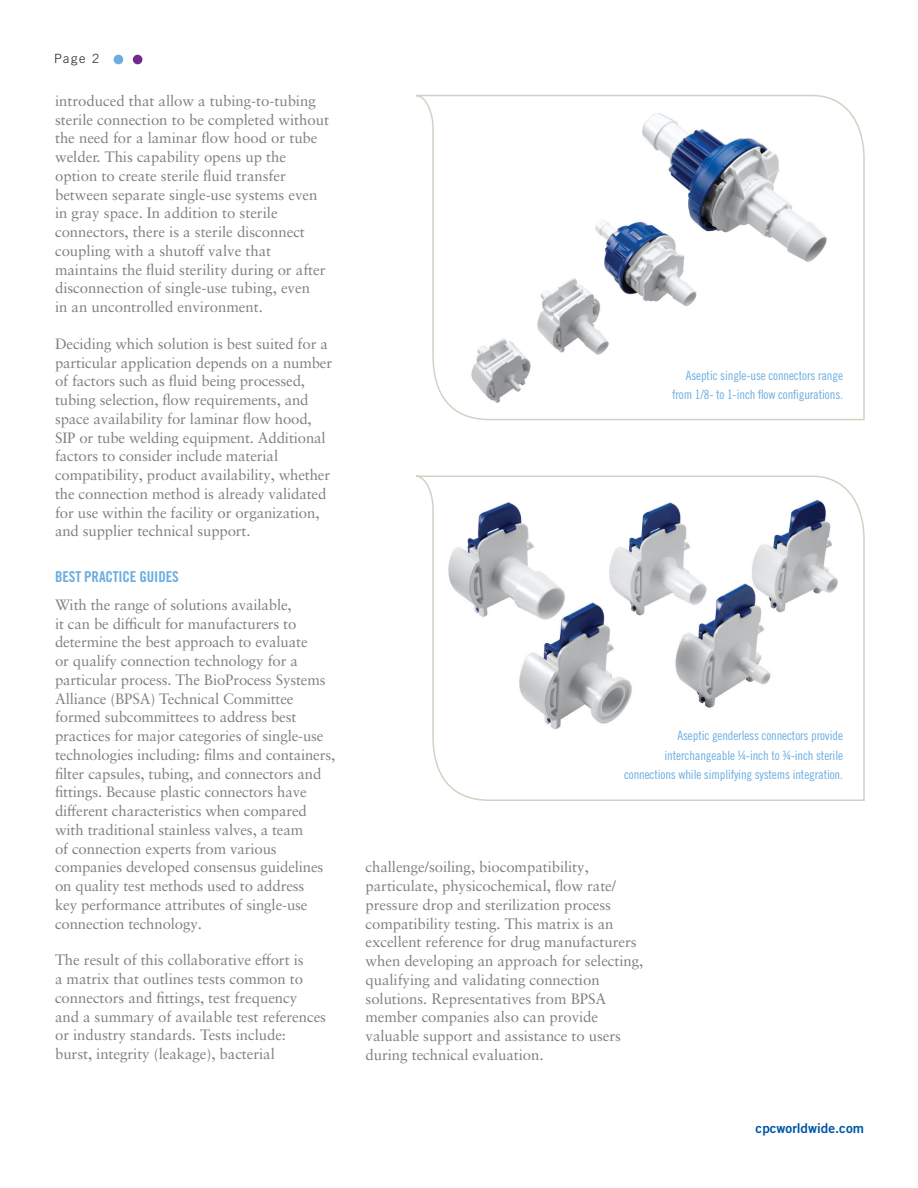
<style>
.page{position:relative;width:918px;height:1188px;background:#fff}
.page>*{position:absolute;margin:0;border:0;box-sizing:border-box;transform-origin:0 0}
.t1{font:15px/18.8px "Sabon LT Pro";letter-spacing:-.01em;color:#7e8083}
.subhead{font:15px "Trade Gothic LT Pro Bd Cn 20";letter-spacing:-.01em;color:#6caddf}
.t2{font:13.5px "Trade Gothic LT Pro Bd 2";color:#0155a5}
.t3{font:12.75px/19.5px "Trade Gothic LT Pro Cn 18";letter-spacing:-.01em;color:#6caddf;text-align:right}
.t4{font:300 12.75px "Trade Gothic LT Pro";color:#231f20}
</style>
<div class="page">
<div style="left:114px;top:55px;width:9px;height:9px;background:#6caddf;border-radius:50%"></div>
<div style="left:133px;top:55px;width:9px;height:9px;background:#6e2a8e;border-radius:50%"></div>
<svg style="left:416px;top:94px;width:449px;height:327px"></svg>
<svg style="left:416px;top:475px;width:449px;height:326px"></svg>
<p class="t4" style="left:54px;top:51px;width:47px">Page 2</p>
<p class="t1" style="left:55px;top:91px;width:276px">introduced that allow a tubing-to-tubing sterile connection to be completed without the need for a laminar flow hood or tube welder. This capability opens up the option to create sterile fluid transfer between separate single-use systems even in gray space. In addition to sterile connectors, there is a sterile disconnect coupling with a shutoff valve that maintains the fluid sterility during or after disconnection of single-use tubing, even<br>in an uncontrolled environment.</p>
<p class="t1" style="left:55px;top:334px;width:279px">Deciding which solution is best suited for a particular application depends on a number of factors such as fluid being processed, tubing selection, flow requirements, and space availability for laminar flow hood, SIP or tube welding equipment. Additional factors to consider include material compatibility, product availability, whether the connection method is already validated for use within the facility or organization, and supplier technical support.</p>
<p class="subhead" style="left:55px;top:568px;width:125px">BEST PRACTICE GUIDES</p>
<p class="t1" style="left:55px;top:595px;width:282px">With the range of solutions available,<br>it can be difficult for manufacturers to determine the best approach to evaluate<br>or qualify connection technology for a particular process. The BioProcess Systems Alliance (BPSA) Technical Committee formed subcommittees to address best practices for major categories of single-use technologies including: films and containers, filter capsules, tubing, and connectors and fittings. Because plastic connectors have different characteristics when compared with traditional stainless valves, a team<br>of connection experts from various companies developed consensus guidelines on quality test methods used to address<br>key performance attributes of single-use connection technology.</p>
<p class="t1" style="left:55px;top:950px;width:273px">The result of this collaborative effort is<br>a matrix that outlines tests common to connectors and fittings, test frequency<br>and a summary of available test references or industry standards. Tests include: burst, integrity (leakage), bacterial</p>
<p class="t3" style="left:672px;top:365px;width:172px">Aseptic single-use connectors range from 1/8- to 1-inch flow configurations.</p>
<p class="t3" style="left:624px;top:726px;width:220px">Aseptic genderless connectors provide interchangeable ¼-inch to ¾-inch sterile connections while simplifying systems integration.</p>
<p class="t1" style="left:366px;top:857px;width:279px">challenge/soiling, biocompatibility, particulate, physicochemical, flow rate/ pressure drop and sterilization process compatibility testing. This matrix is an excellent reference for drug manufacturers when developing an approach for selecting, qualifying and validating connection solutions. Representatives from BPSA member companies also can provide valuable support and assistance to users during technical evaluation.</p>
<p class="t2" style="left:756px;top:1120px;width:110px">cpcworldwide.com</p>
</div>
